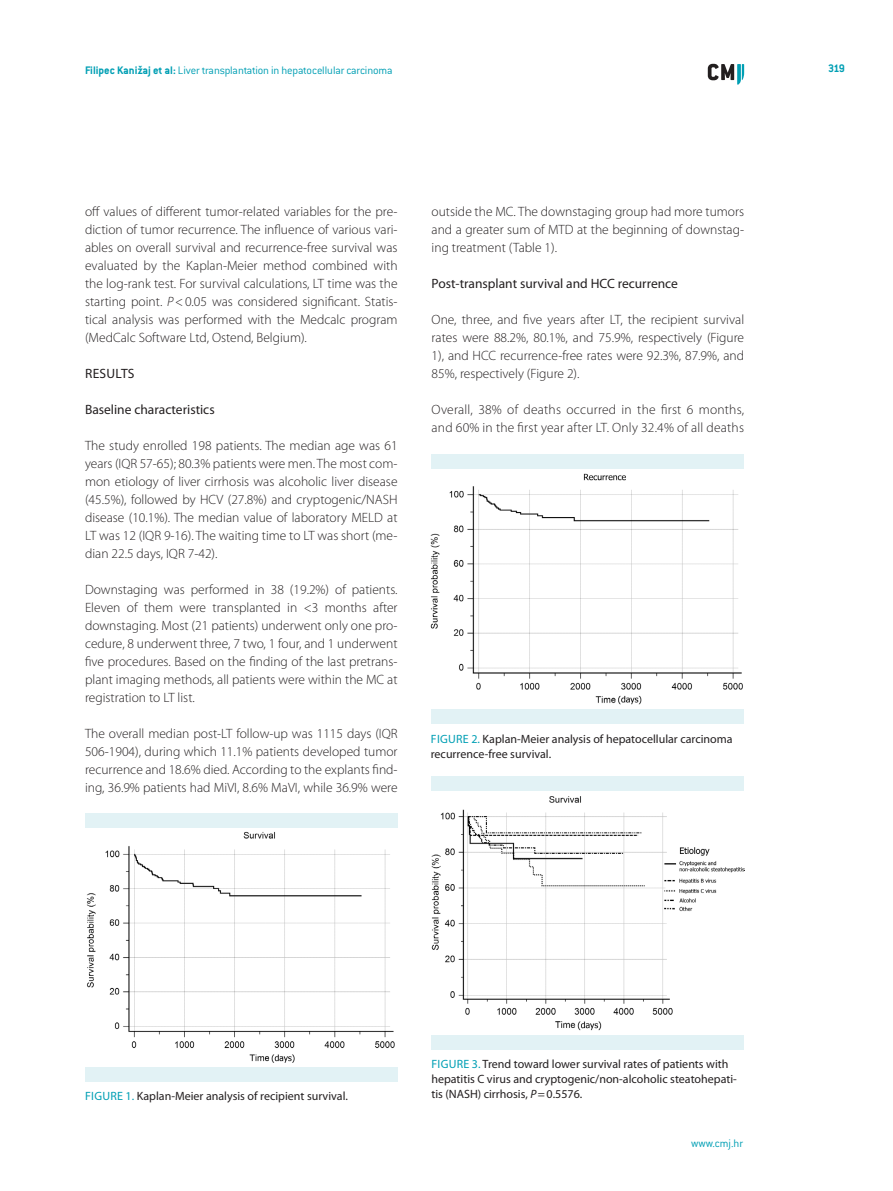
<style>
.page{position:relative;width:893px;height:1191px;background:#fff}
.page>*{position:absolute;margin:0;border:0;box-sizing:border-box;transform-origin:0 0}
.CMJ_-__body{font:300 13.5px/18px "Myriad Pro";color:#231f20;text-align:justify}
.CMJ_-_N3{font:13.5px "Myriad Pro";color:#231f20}
.CMJ_-_N2{font:13.5px "Myriad Pro";color:#231f20}
.CMJ_-_table_title_he{font:12px/15px "Myriad Pro";color:#231f20}
.H_desni_-_running{font:300 12px "ITC Conduit LTCE";letter-spacing:-.015em;color:#009fb4}
.www_cmj_hr_na_master{font:300 12px "ITC Conduit LTCE";color:#009fb4}
.paginacija_desno{font:700 12px "ITC Conduit LTCE";color:#009fb4}
.s1{font-weight:700}
.s2{font-style:italic}
.s3{color:#009fb4}
</style>
<div class="page">
<svg style="left:708px;top:64px;width:36px;height:21px"></svg>
<img style="left:86px;top:831px;width:309px;height:232px">
<div style="left:85px;top:1067px;width:313px;height:15px;background:#e2f2f5"></div>
<div style="left:85px;top:813px;width:313px;height:15px;background:#e2f2f5"></div>
<img style="left:431px;top:473px;width:312px;height:231px">
<div style="left:431px;top:709px;width:312px;height:15px;background:#e2f2f5"></div>
<div style="left:431px;top:454px;width:312px;height:15px;background:#e2f2f5"></div>
<img style="left:431px;top:796px;width:313px;height:234px">
<div style="left:431px;top:1034px;width:312px;height:15px;background:#e2f2f5"></div>
<div style="left:431px;top:776px;width:312px;height:15px;background:#e2f2f5"></div>
<p class="H_desni_-_running" style="left:85px;top:63px;width:309px"><span class="s1">Filipec Kanižaj et al:</span> Liver transplantation in hepatocellular carcinoma</p>
<p class="paginacija_desno" style="left:828px;top:61px;width:18px">319</p>
<p class="CMJ_-__body" style="left:85px;top:202px;width:314px">off values of different tumor-related variables for the pre&shy;diction of tumor recurrence. The influence of various vari&shy;ables on overall survival and recurrence-free survival was evaluated by the Kaplan-Meier method combined with the log-rank test. For survival calculations, LT time was the starting point. <span class="s2">P</span>&lt;0.05 was considered significant. Statis&shy;tical analysis was performed with the Medcalc program (MedCalc Software Ltd, Ostend, Belgium).</p>
<p class="CMJ_-_N2" style="left:85px;top:365px;width:44px">Results</p>
<p class="CMJ_-_N3" style="left:85px;top:401px;width:131px">Baseline characteristics</p>
<p class="CMJ_-__body" style="left:85px;top:436px;width:314px">The study enrolled 198 patients. The median age was 61 years (IQR 57-65); 80.3% patients were men. The most com&shy;mon etiology of liver cirrhosis was alcoholic liver disease (45.5%), followed by HCV (27.8%) and cryptogenic/NASH disease (10.1%). The median value of laboratory MELD at LT was 12 (IQR 9-16). The waiting time to LT was short (me&shy;dian 22.5 days, IQR 7-42).</p>
<p class="CMJ_-__body" style="left:85px;top:580px;width:314px">Downstaging was performed in 38 (19.2%) of patients.<br>Eleven of them were transplanted in &lt;3 months after downstaging. Most (21 patients) underwent only one pro&shy;cedure, 8 underwent three, 7 two, 1 four, and 1 underwent five procedures. Based on the finding of the last pretrans&shy;plant imaging methods, all patients were within the MC at registration to LT list.</p>
<p class="CMJ_-__body" style="left:85px;top:724px;width:314px">The overall median post-LT follow-up was 1115 days (IQR 506-1904), during which 11.1% patients developed tumor recurrence and 18.6% died. According to the explants find&shy;ing, 36.9% patients had MiVI, 8.6% MaVI, while 36.9% were</p>
<p class="CMJ_-__body" style="left:432px;top:202px;width:314px">outside the MC. The downstaging group had more tumors and a greater sum of MTD at the beginning of downstag&shy;ing treatment (Table 1).</p>
<p class="CMJ_-_N3" style="left:432px;top:275px;width:248px">Post-transplant survival and HCC recurrence</p>
<p class="CMJ_-__body" style="left:432px;top:310px;width:314px">One, three, and five years after LT, the recipient survival rates were 88.2%, 80.1%, and 75.9%, respectively (Figure 1), and HCC recurrence-free rates were 92.3%, 87.9%, and 85%, respectively (Figure 2).</p>
<p class="CMJ_-__body" style="left:432px;top:400px;width:314px">Overall, 38% of deaths occurred in the first 6 months, and 60% in the first year after LT. Only 32.4% of all deaths</p>
<p class="CMJ_-_table_title_he" style="left:431px;top:731px;width:303px"><span class="s3">Figure 2.</span> Kaplan-Meier analysis of hepatocellular carcinoma recurrence-free survival.</p>
<p class="CMJ_-_table_title_he" style="left:85px;top:1088px;width:264px"><span class="s3">Figure 1.</span> Kaplan-Meier analysis of recipient survival.</p>
<p class="CMJ_-_table_title_he" style="left:431px;top:1055px;width:307px"><span class="s3">Fi gure 3.</span> Trend toward lower survival rates of patients with hepatitis C virus and cryptogenic/non-alcoholic steatohepati&shy;tis (NASH) cirrhosis, <span class="s2">P</span>=0.5576.</p>
<p class="www_cmj_hr_na_master" style="left:691px;top:1136px;width:54px">www.cmj.hr</p>
</div>
